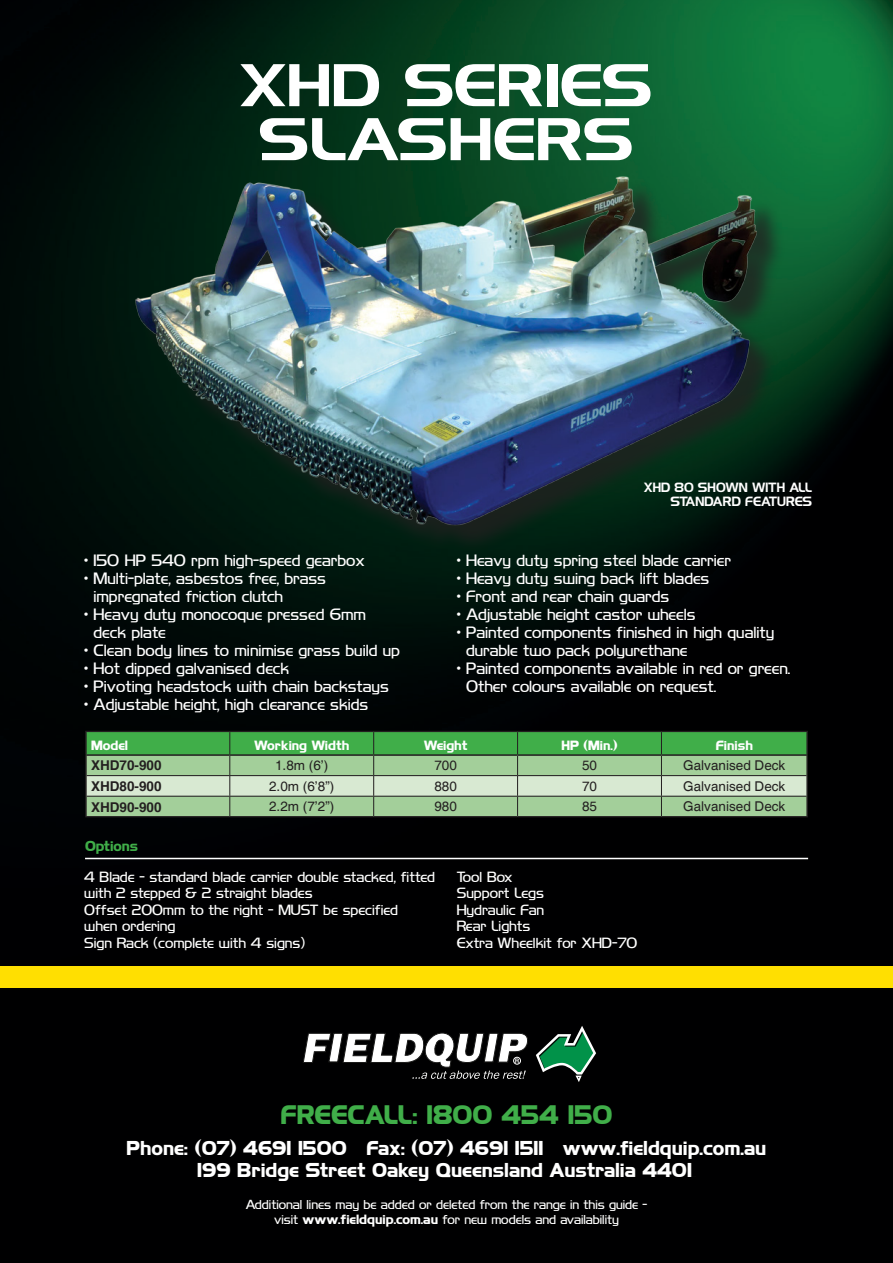
<style>
.page{position:relative;width:893px;height:1263px;background:#fff}
.page>*{position:absolute;margin:0;border:0;box-sizing:border-box;transform-origin:0 0}
.t1{font:54px/54px "Highland Gothic FLF";color:#fff;text-align:center;scale:1.15 1}
.t2{font:700 24px "Highland Gothic FLF";color:#40ae49}
.t3{font:700 18px/22.5px "Highland Gothic FLF";color:#fff;text-align:center}
.t4{font:15px/18px "Highland Gothic Light FLF";color:#fff}
.t5{font:13.5px/16.5px "Highland Gothic Light FLF";color:#fff}
.t6{font:13.5px "Helvetica";color:#231f20}
.t7{font:700 13.5px "Helvetica";color:#231f20}
.t8{font:700 13.05px "Highland Gothic FLF";color:#40ae49}
.t9{font:12px/15px "Highland Gothic Light FLF";color:#fff;text-align:center}
.t10{font:700 12px "Highland Gothic FLF";color:#fff}
.t11{font:12px/14.4px "Highland Gothic FLF";color:#fff;text-align:right}
.s1{font-family:"Highland Gothic FLF";font-weight:700}
</style>
<div class="page">
<img style="left:0;top:0;width:893px;height:1263px">
<svg style="left:536px;top:1026px;width:61px;height:57px"></svg>
<svg style="left:303px;top:1032px;width:226px;height:47px"></svg>
<div style="left:0;top:967px;width:893px;height:21px;background:#ffdf01"></div>
<hr style="left:85px;top:858px;width:723px;height:1px;background:#fff">
<hr style="left:85px;top:731px;width:145px;height:1px;background:#231f20">
<hr style="left:661px;top:731px;width:147px;height:1px;background:#231f20">
<hr style="left:85px;top:816px;width:145px;height:1px;background:#231f20">
<hr style="left:661px;top:816px;width:147px;height:1px;background:#231f20">
<hr style="left:85px;top:732px;width:2px;height:22px;background:#231f20">
<hr style="left:806px;top:732px;width:2px;height:22px;background:#231f20">
<hr style="left:85px;top:754px;width:145px;height:2px;background:#231f20">
<hr style="left:85px;top:756px;width:2px;height:20px;background:#231f20">
<hr style="left:661px;top:754px;width:147px;height:2px;background:#231f20">
<hr style="left:806px;top:756px;width:2px;height:20px;background:#231f20">
<hr style="left:85px;top:776px;width:2px;height:20px;background:#231f20">
<hr style="left:806px;top:776px;width:2px;height:20px;background:#231f20">
<hr style="left:85px;top:796px;width:2px;height:20px;background:#231f20">
<hr style="left:806px;top:796px;width:2px;height:20px;background:#231f20">
<svg style="left:86px;top:731px;width:721px;height:86px"></svg>
<div style="left:141px;top:180px;width:644px;height:374px;background:#231f20;opacity:.75"></div>
<img style="left:131px;top:168px;width:630px;height:364px">
<h1 class="t1" style="left:239px;top:55px;width:361px">XHD SERIES<br>SLASHERS</h1>
<p class="t4" style="left:84px;top:550px;width:282px">• 150 HP 540 rpm high-speed gearbox</p>
<p class="t4" style="left:94px;top:568px;width:234px;text-indent:-9px">• Multi-plate, asbestos free, brass impregnated friction clutch</p>
<p class="t4" style="left:94px;top:604px;width:274px;text-indent:-9px">• Heavy duty monocoque pressed 6mm deck plate</p>
<p class="t4" style="left:84px;top:640px;width:317px">• Clean body lines to minimise grass build up</p>
<p class="t4" style="left:84px;top:658px;width:207px">• Hot dipped galvanised deck</p>
<p class="t4" style="left:84px;top:676px;width:306px">• Pivoting headstock with chain backstays</p>
<p class="t4" style="left:84px;top:694px;width:286px">• Adjustable height, high clearance skids</p>
<p class="t11" style="left:644px;top:479px;width:170px">XHD 80 SHOWN WITH ALL<br>STANDARD FEATURES</p>
<p class="t4" style="left:457px;top:550px;width:276px">• Heavy duty spring steel blade carrier</p>
<p class="t4" style="left:457px;top:568px;width:254px">• Heavy duty swing back lift blades</p>
<p class="t4" style="left:457px;top:586px;width:214px">• Front and rear chain guards</p>
<p class="t4" style="left:457px;top:604px;width:240px">• Adjustable height castor wheels</p>
<p class="t4" style="left:466px;top:622px;width:310px;text-indent:-9px">• Painted components finished in high quality durable two pack polyurethane</p>
<p class="t4" style="left:466px;top:658px;width:326px;text-indent:-9px">• Painted components available in red or green.<br>Other colours available on request.</p>
<p class="t10" style="left:91px;top:737px;width:39px">Model</p>
<p class="t10" style="left:254px;top:737px;width:96px">Working Width</p>
<p class="t10" style="left:424px;top:737px;width:45px">Weight</p>
<p class="t10" style="left:561px;top:737px;width:58px">HP (Min.)</p>
<p class="t10" style="left:716px;top:737px;width:39px">Finish</p>
<p class="t7" style="left:91px;top:755px;width:72px">XHD70-900</p>
<p class="t6" style="left:275px;top:757px;width:55px">1.8m (6’)</p>
<p class="t6" style="left:434px;top:757px;width:24px">700</p>
<p class="t6" style="left:582px;top:757px;width:17px">50</p>
<p class="t6" style="left:683px;top:757px;width:104px">Galvanised Deck</p>
<p class="t7" style="left:91px;top:775px;width:72px">XHD80-900</p>
<p class="t6" style="left:269px;top:778px;width:67px">2.0m (6’8”)</p>
<p class="t6" style="left:434px;top:778px;width:24px">880</p>
<p class="t6" style="left:582px;top:778px;width:17px">70</p>
<p class="t6" style="left:683px;top:778px;width:104px">Galvanised Deck</p>
<p class="t7" style="left:91px;top:796px;width:72px">XHD90-900</p>
<p class="t6" style="left:269px;top:799px;width:67px">2.2m (7’2”)</p>
<p class="t6" style="left:434px;top:799px;width:24px">980</p>
<p class="t6" style="left:582px;top:799px;width:17px">85</p>
<p class="t6" style="left:683px;top:799px;width:104px">Galvanised Deck</p>
<p class="t8" style="left:85px;top:837px;width:55px">Options</p>
<p class="t5" style="left:84px;top:867px;width:352px">4 Blade - standard blade carrier double stacked, fitted with 2 stepped &amp; 2 straight blades<br>Offset 200mm to the right - MUST be specified<br>when ordering<br>Sign Rack (complete with 4 signs)</p>
<p class="t5" style="left:457px;top:867px;width:182px">Tool Box<br>Support Legs<br>Hydraulic Fan<br>Rear Lights<br>Extra Wheelkit for XHD-70</p>
<h2 class="t2" style="left:280px;top:1097px;width:334px">FREECALL: 1800 454 150</h2>
<p class="t3" style="left:127px;top:1135px;width:641px">Phone: (07) 4691 1500 Fax: (07) 4691 1511 www.fieldquip.com.au<br>199 Bridge Street Oakey Queensland Australia 4401</p>
<p class="t9" style="left:246px;top:1196px;width:403px">Additional lines may be added or deleted from the range in this guide - visit <span class="s1">www.fieldquip.com.au</span> for new models and availability</p>
</div>
